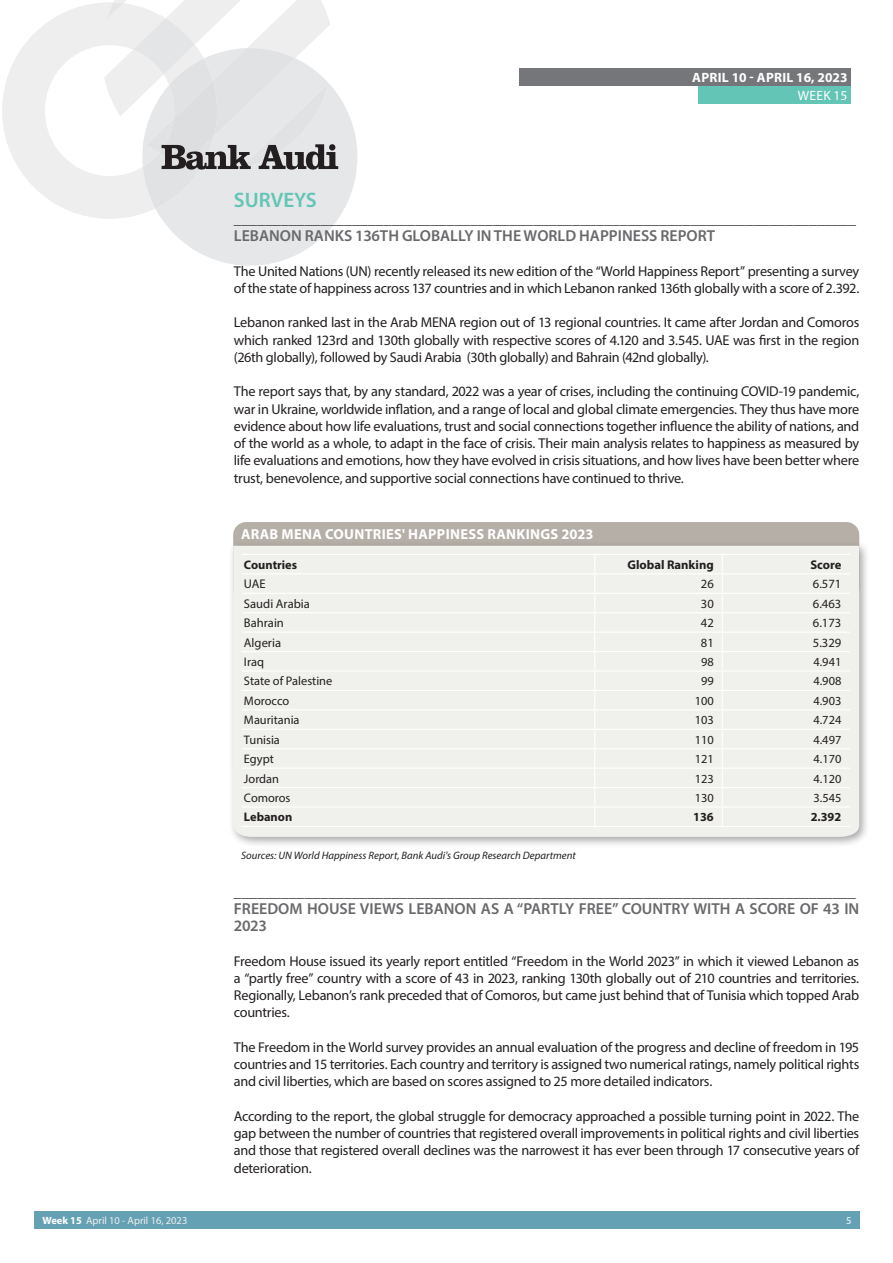
<style>
.page{position:relative;width:893px;height:1263px;background:#fff}
.page>*{position:absolute;margin:0;border:0;box-sizing:border-box;transform-origin:0 0}
.t1{font:600 21px "Myriad Pro";color:#62c5b6}
.t2{font:600 15.9px/17.2px "Myriad Pro";color:#69696c}
.t3{font:15.75px "Myriad Pro";color:#3e3e3f}
.t4{font:700 14.4px "Myriad Pro";letter-spacing:.02em;color:#fff}
.t5{font:14.25px/17.2px "Myriad Pro";letter-spacing:-.02em;color:#231f20;text-align:justify}
.t6{font:700 13.5px "Myriad Pro";letter-spacing:.02em;color:#fff}
.t7{font:13.5px "Myriad Pro";letter-spacing:.02em;color:#fff}
.t8{font:12.6px "Myriad Pro";color:#231f20}
.t9{font:700 12.6px "Myriad Pro";color:#231f20}
.t10{font:12.45px "Myriad Pro";color:#231f20}
.t11{font:700 12.45px "Myriad Pro";color:#231f20}
.t12{font:12.3px "Myriad Pro";color:#231f20}
.t13{font:700 12.3px "Myriad Pro";color:#231f20}
.t14{font:italic 10.8px "Myriad Pro";color:#231f20}
.t15{font:10.5px "Myriad Pro";color:#f1f0ee}
.t16{font:10.5px "Myriad Pro";color:#fff}
.s1{font-weight:700;color:#fff}
</style>
<div class="page">
<div style="left:519px;top:68px;width:331px;height:17px;background:#757679"></div>
<div style="left:34px;top:1212px;width:826px;height:17px;background:#65a1b4"></div>
<div style="left:698px;top:86px;width:152px;height:17px;background:#62c5b6"></div>
<svg style="left:162px;top:95px;width:195px;height:171px;fill:#e6e7e9"></svg>
<svg style="left:2px;top:0;width:336px;height:219px"></svg>
<div style="left:233px;top:522px;width:626px;height:80px;background:#b6afa8;border-radius:13px"></div>
<div style="left:228px;top:541px;width:643px;height:307px;background:#231f20;opacity:.4"></div>
<div style="left:233px;top:546px;width:626px;height:291px;background:#f0f0ed"></div>
<hr style="left:242px;top:554px;width:353px;height:1px;background:#fff">
<hr style="left:595px;top:554px;width:127px;height:1px;background:#fff">
<hr style="left:722px;top:554px;width:128px;height:1px;background:#fff">
<hr style="left:242px;top:573px;width:353px;height:1px;background:#fff">
<hr style="left:595px;top:573px;width:127px;height:1px;background:#fff">
<hr style="left:722px;top:573px;width:128px;height:1px;background:#fff">
<hr style="left:242px;top:593px;width:353px;height:1px;background:#fff">
<hr style="left:595px;top:593px;width:127px;height:1px;background:#fff">
<hr style="left:722px;top:593px;width:128px;height:1px;background:#fff">
<hr style="left:242px;top:612px;width:353px;height:1px;background:#fff">
<hr style="left:595px;top:612px;width:127px;height:1px;background:#fff">
<hr style="left:722px;top:612px;width:128px;height:1px;background:#fff">
<hr style="left:242px;top:632px;width:353px;height:1px;background:#fff">
<hr style="left:595px;top:632px;width:127px;height:1px;background:#fff">
<hr style="left:722px;top:632px;width:128px;height:1px;background:#fff">
<hr style="left:242px;top:651px;width:353px;height:1px;background:#fff">
<hr style="left:595px;top:651px;width:127px;height:1px;background:#fff">
<hr style="left:722px;top:651px;width:128px;height:1px;background:#fff">
<hr style="left:242px;top:670px;width:353px;height:1px;background:#fff">
<hr style="left:595px;top:670px;width:127px;height:1px;background:#fff">
<hr style="left:722px;top:670px;width:128px;height:1px;background:#fff">
<hr style="left:242px;top:690px;width:353px;height:1px;background:#fff">
<hr style="left:595px;top:690px;width:127px;height:1px;background:#fff">
<hr style="left:722px;top:690px;width:128px;height:1px;background:#fff">
<hr style="left:242px;top:709px;width:353px;height:1px;background:#fff">
<hr style="left:595px;top:709px;width:127px;height:1px;background:#fff">
<hr style="left:722px;top:709px;width:128px;height:1px;background:#fff">
<hr style="left:242px;top:729px;width:353px;height:1px;background:#fff">
<hr style="left:595px;top:729px;width:127px;height:1px;background:#fff">
<hr style="left:722px;top:729px;width:128px;height:1px;background:#fff">
<hr style="left:242px;top:748px;width:353px;height:1px;background:#fff">
<hr style="left:595px;top:748px;width:127px;height:1px;background:#fff">
<hr style="left:722px;top:748px;width:128px;height:1px;background:#fff">
<hr style="left:242px;top:767px;width:353px;height:2px;background:#fff">
<hr style="left:595px;top:767px;width:127px;height:2px;background:#fff">
<hr style="left:722px;top:767px;width:128px;height:2px;background:#fff">
<hr style="left:242px;top:787px;width:353px;height:1px;background:#fff">
<hr style="left:595px;top:787px;width:127px;height:1px;background:#fff">
<hr style="left:722px;top:787px;width:128px;height:1px;background:#fff">
<hr style="left:242px;top:806px;width:353px;height:1px;background:#fff">
<hr style="left:595px;top:806px;width:127px;height:1px;background:#fff">
<svg style="left:594px;top:555px;width:1px;height:271px"></svg>
<hr style="left:722px;top:806px;width:128px;height:1px;background:#fff">
<svg style="left:722px;top:555px;width:1px;height:271px"></svg>
<hr style="left:242px;top:826px;width:353px;height:1px;background:#fff">
<hr style="left:595px;top:826px;width:127px;height:1px;background:#fff">
<hr style="left:722px;top:826px;width:128px;height:1px;background:#fff">
<p class="t6" style="left:692px;top:68px;width:157px">APRIL 10 - APRIL 16, 2023</p>
<p class="t7" style="left:798px;top:87px;width:51px">WEEK 15</p>
<h1 class="t1" style="left:234px;top:186px;width:84px">SURVEYS</h1>
<p class="t3" style="left:234px;top:209px;width:624px">_______________________________________________________________________________</p>
<p class="t2" style="left:234px;top:227px;width:483px">LEBANON RANKS 136TH GLOBALLY IN THE WORLD HAPPINESS REPORT</p>
<p class="t5" style="left:234px;top:262px;width:627px">The United Nations (UN) recently released its new edition of the “World Happiness Report” presenting a survey of the state of happiness across 137 countries and in which Lebanon ranked 136th globally with a score of 2.392.</p>
<p class="t5" style="left:234px;top:314px;width:627px">Lebanon ranked last in the Arab MENA region out of 13 regional countries. It came after Jordan and Comoros which ranked 123rd and 130th globally with respective scores of 4.120 and 3.545. UAE was first in the region (26th globally), followed by Saudi Arabia (30th globally) and Bahrain (42nd globally).</p>
<p class="t5" style="left:234px;top:383px;width:627px">The report says that, by any standard, 2022 was a year of crises, including the continuing COVID-19 pandemic, war in Ukraine, worldwide inflation, and a range of local and global climate emergencies. They thus have more evidence about how life evaluations, trust and social connections together influence the ability of nations, and of the world as a whole, to adapt in the face of crisis. Their main analysis relates to happiness as measured by life evaluations and emotions, how they have evolved in crisis situations, and how lives have been better where trust, benevolence, and supportive social connections have continued to thrive.</p>
<p class="t4" style="left:241px;top:525px;width:354px">ARAB MENA COUNTRIES' HAPPINESS RANKINGS 2023</p>
<p class="t11" style="left:244px;top:556px;width:55px">Countries</p>
<p class="t9" style="left:627px;top:556px;width:88px">Global Ranking</p>
<p class="t9" style="left:810px;top:556px;width:33px">Score</p>
<p class="t8" style="left:244px;top:576px;width:23px">UAE</p>
<p class="t8" style="left:701px;top:576px;width:14px">26</p>
<p class="t8" style="left:813px;top:576px;width:30px">6.571</p>
<p class="t8" style="left:244px;top:596px;width:68px">Saudi Arabia</p>
<p class="t8" style="left:701px;top:596px;width:14px">30</p>
<p class="t8" style="left:813px;top:596px;width:30px">6.463</p>
<p class="t8" style="left:244px;top:615px;width:41px">Bahrain</p>
<p class="t8" style="left:701px;top:615px;width:14px">42</p>
<p class="t8" style="left:813px;top:615px;width:30px">6.173</p>
<p class="t8" style="left:244px;top:635px;width:39px">Algeria</p>
<p class="t8" style="left:701px;top:635px;width:14px">81</p>
<p class="t8" style="left:813px;top:635px;width:30px">5.329</p>
<p class="t10" style="left:244px;top:654px;width:22px">Iraq</p>
<p class="t10" style="left:701px;top:654px;width:14px">98</p>
<p class="t10" style="left:813px;top:654px;width:29px">4.941</p>
<p class="t10" style="left:244px;top:673px;width:90px">State of Palestine</p>
<p class="t10" style="left:701px;top:673px;width:14px">99</p>
<p class="t10" style="left:813px;top:673px;width:29px">4.908</p>
<p class="t10" style="left:244px;top:693px;width:47px">Morocco</p>
<p class="t10" style="left:695px;top:693px;width:21px">100</p>
<p class="t10" style="left:813px;top:693px;width:29px">4.903</p>
<p class="t10" style="left:244px;top:712px;width:57px">Mauritania</p>
<p class="t10" style="left:695px;top:712px;width:21px">103</p>
<p class="t10" style="left:813px;top:712px;width:29px">4.724</p>
<p class="t10" style="left:244px;top:732px;width:37px">Tunisia</p>
<p class="t10" style="left:695px;top:732px;width:21px">110</p>
<p class="t10" style="left:813px;top:732px;width:29px">4.497</p>
<p class="t12" style="left:244px;top:751px;width:31px">Egypt</p>
<p class="t12" style="left:695px;top:751px;width:21px">121</p>
<p class="t12" style="left:813px;top:751px;width:29px">4.170</p>
<p class="t12" style="left:244px;top:771px;width:37px">Jordan</p>
<p class="t12" style="left:695px;top:771px;width:21px">123</p>
<p class="t12" style="left:813px;top:771px;width:29px">4.120</p>
<p class="t12" style="left:244px;top:790px;width:48px">Comoros</p>
<p class="t12" style="left:695px;top:790px;width:21px">130</p>
<p class="t12" style="left:813px;top:790px;width:29px">3.545</p>
<p class="t13" style="left:244px;top:809px;width:50px">Lebanon</p>
<p class="t13" style="left:693px;top:809px;width:22px">136</p>
<p class="t13" style="left:811px;top:809px;width:32px">2.392</p>
<p class="t14" style="left:241px;top:848px;width:336px">Sources: UN World Happiness Report, Bank Audi's Group Research Department</p>
<p class="t3" style="left:234px;top:882px;width:624px">_______________________________________________________________________________</p>
<p class="t2" style="left:234px;top:899px;width:627px">FREEDOM HOUSE VIEWS LEBANON AS A “PARTLY FREE” COUNTRY WITH A SCORE OF 43 IN<br>2023</p>
<p class="t5" style="left:234px;top:952px;width:627px">Freedom House issued its yearly report entitled “Freedom in the World 2023” in which it viewed Lebanon as a “partly free” country with a score of 43 in 2023, ranking 130th globally out of 210 countries and territories.<br>Regionally, Lebanon’s rank preceded that of Comoros, but came just behind that of Tunisia which topped Arab countries.</p>
<p class="t5" style="left:234px;top:1038px;width:627px">The Freedom in the World survey provides an annual evaluation of the progress and decline of freedom in 195 countries and 15 territories. Each country and territory is assigned two numerical ratings, namely political rights and civil liberties, which are based on scores assigned to 25 more detailed indicators.</p>
<p class="t5" style="left:234px;top:1107px;width:627px">According to the report, the global struggle for democracy approached a possible turning point in 2022. The gap between the number of countries that registered overall improvements in political rights and civil liberties and those that registered overall declines was the narrowest it has ever been through 17 consecutive years of deterioration.</p>
<p class="t15" style="left:43px;top:1214px;width:146px"><span class="s1">Week 15</span> April 10 - April 16, 2023</p>
<p class="t16" style="left:846px;top:1213px;width:7px">5</p>
</div>
